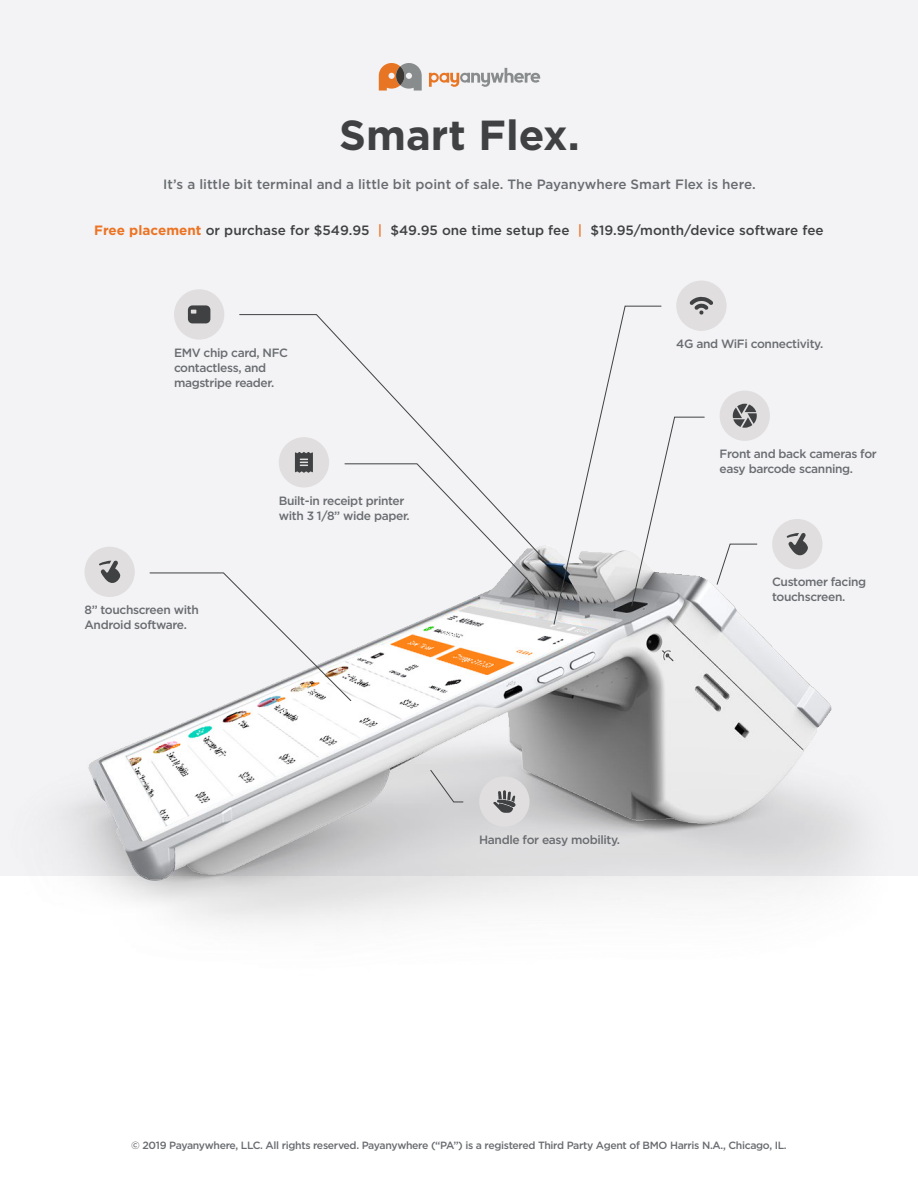
<style>
.page{position:relative;width:918px;height:1188px;background:#fff}
.page>*{position:absolute;margin:0;border:0;box-sizing:border-box;transform-origin:0 0}
.t1{font:700 42px "Gotham";color:#3f4142}
.t2{font:500 13.5px "Gotham";color:#3f4142}
.t3{font:500 13.5px "Gotham";color:#696c70}
.t4{font:500 12px/15px "Gotham";letter-spacing:-.03em;color:#696c70}
.t5{font:500 10.5px "Gotham";letter-spacing:-.03em;color:#696c70}
.s1{font-weight:700;color:#ec7323}
.s2{color:#ec7323}
</style>
<div class="page">
<div style="left:0;top:0;width:918px;height:876px;background:#f3f3f5"></div>
<img style="left:63px;top:547px;width:796px;height:379px">
<div style="left:84px;top:547px;width:51px;height:50px;background:#e0dedf;border-radius:50%"></div>
<svg style="left:99px;top:560px;width:22px;height:23px"></svg>
<div style="left:772px;top:519px;width:51px;height:50px;background:#e0dedf;border-radius:50%"></div>
<svg style="left:787px;top:533px;width:21px;height:23px"></svg>
<div style="left:174px;top:289px;width:50px;height:51px;background:#e0dedf;border-radius:50%"></div>
<div style="left:676px;top:281px;width:51px;height:50px;background:#e0dedf;border-radius:50%"></div>
<svg style="left:379px;top:63px;width:43px;height:28px"></svg>
<div style="left:396px;top:66px;width:8px;height:19px;background:#3c3935;border-radius:50%"></div>
<svg style="left:429px;top:68px;width:111px;height:19px"></svg>
<svg style="left:430px;top:769px;width:34px;height:34px"></svg>
<div style="left:479px;top:776px;width:51px;height:51px;background:#e0dedf;border-radius:50%"></div>
<svg style="left:493px;top:790px;width:22px;height:23px"></svg>
<div style="left:720px;top:391px;width:50px;height:50px;background:#e0dedf;border-radius:50%"></div>
<svg style="left:149px;top:297px;width:609px;height:405px"></svg>
<p class="t1" style="left:339px;top:108px;width:242px">Smart Flex.</p>
<p class="t3" style="left:163px;top:176px;width:594px">It’s a little bit terminal and a little bit point of sale. The Payanywhere Smart Flex is here.</p>
<p class="t2" style="left:94px;top:221px;width:731px"><span class="s1">Free placement</span> or purchase for $549.95 <span class="s2">|</span> $49.95 one time setup fee <span class="s2">|</span> $19.95/month/device software fee</p>
<p class="t4" style="left:174px;top:345px;width:115px">EMV chip card, NFC contactless, and magstripe reader.</p>
<p class="t4" style="left:84px;top:602px;width:116px">8” touchscreen with<br>Android software.</p>
<p class="t4" style="left:279px;top:493px;width:132px">Built-in receipt printer with 3 1/8” wide paper.</p>
<p class="t4" style="left:676px;top:336px;width:149px">4G and WiFi connectivity.</p>
<p class="t4" style="left:720px;top:446px;width:159px">Front and back cameras for easy barcode scanning.</p>
<p class="t4" style="left:772px;top:575px;width:96px">Customer facing touchscreen.</p>
<p class="t4" style="left:479px;top:832px;width:142px">Handle for easy mobility.</p>
<p class="t5" style="left:131px;top:1138px;width:657px">© 2019 Payanywhere, LLC. All rights reserved. Payanywhere (“PA”) is a registered Third Party Agent of BMO Harris N.A., Chicago, IL.</p>
</div>
